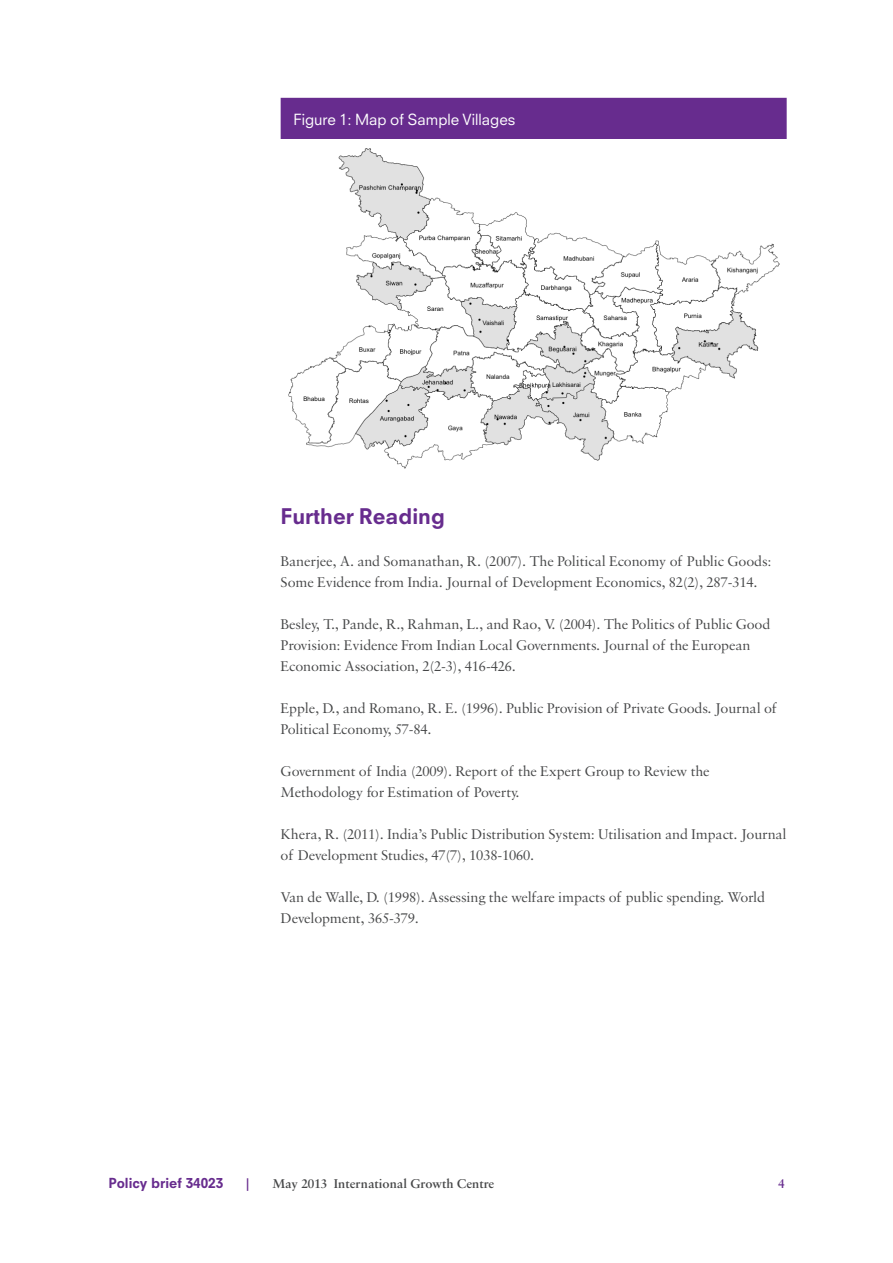
<style>
.page{position:relative;width:893px;height:1263px;background:#fff}
.page>*{position:absolute;margin:0;border:0;box-sizing:border-box;transform-origin:0 0}
.t1{font:800 21px "Neuzeit SLT Std";color:#672c8e}
.t2{font:15px/21px "Sabon MT Std";letter-spacing:-.01em;color:#454647}
.t3{font:15px "Neuzeit SLT Std";color:#fff}
.t4{font:600 13.5px "Sabon MT Std";color:#454647}
.t5{font:800 13.5px "Neuzeit SLT Std";color:#672c8e}
.t6{font:600 13.5px "Sabon MT Std";color:#672c8e}
</style>
<div class="page">
<div style="left:281px;top:98px;width:506px;height:42px;background:#672c8e"></div>
<img style="left:288px;top:148px;width:492px;height:321px">
<p class="t3" style="left:293px;top:110px;width:223px">Figure 1: Map of Sample Villages</p>
<h1 class="t1" style="left:281px;top:503px;width:166px">Further Reading</h1>
<p class="t2" style="left:281px;top:550px;width:492px">Banerjee, A. and Somanathan, R. (2007). The Political Economy of Public Goods:<br>Some Evidence from India. Journal of Development Economics, 82(2), 287-314.</p>
<p class="t2" style="left:281px;top:613px;width:491px">Besley, T., Pande, R., Rahman, L., and Rao, V. (2004). The Politics of Public Good<br>Provision: Evidence From Indian Local Governments. Journal of the European<br>Economic Association, 2(2-3), 416-426.</p>
<p class="t2" style="left:281px;top:697px;width:498px">Epple, D., and Romano, R. E. (1996). Public Provision of Private Goods. Journal of<br>Political Economy, 57-84.</p>
<p class="t2" style="left:281px;top:760px;width:431px">Government of India (2009). Report of the Expert Group to Review the<br>Methodology for Estimation of Poverty.</p>
<p class="t2" style="left:281px;top:823px;width:508px">Khera, R. (2011). India’s Public Distribution System: Utilisation and Impact. Journal of Development Studies, 47(7), 1038-1060.</p>
<p class="t2" style="left:281px;top:886px;width:486px">Van de Walle, D. (1998). Assessing the welfare impacts of public spending. World<br>Development, 365-379.</p>
<p class="t5" style="left:108px;top:1175px;width:116px">Policy brief 34023</p>
<p class="t6" style="left:246px;top:1176px;width:5px">|</p>
<p class="t4" style="left:272px;top:1176px;width:223px">May 2013 International Growth Centre</p>
<p class="t6" style="left:778px;top:1176px;width:8px">4</p>
</div>
